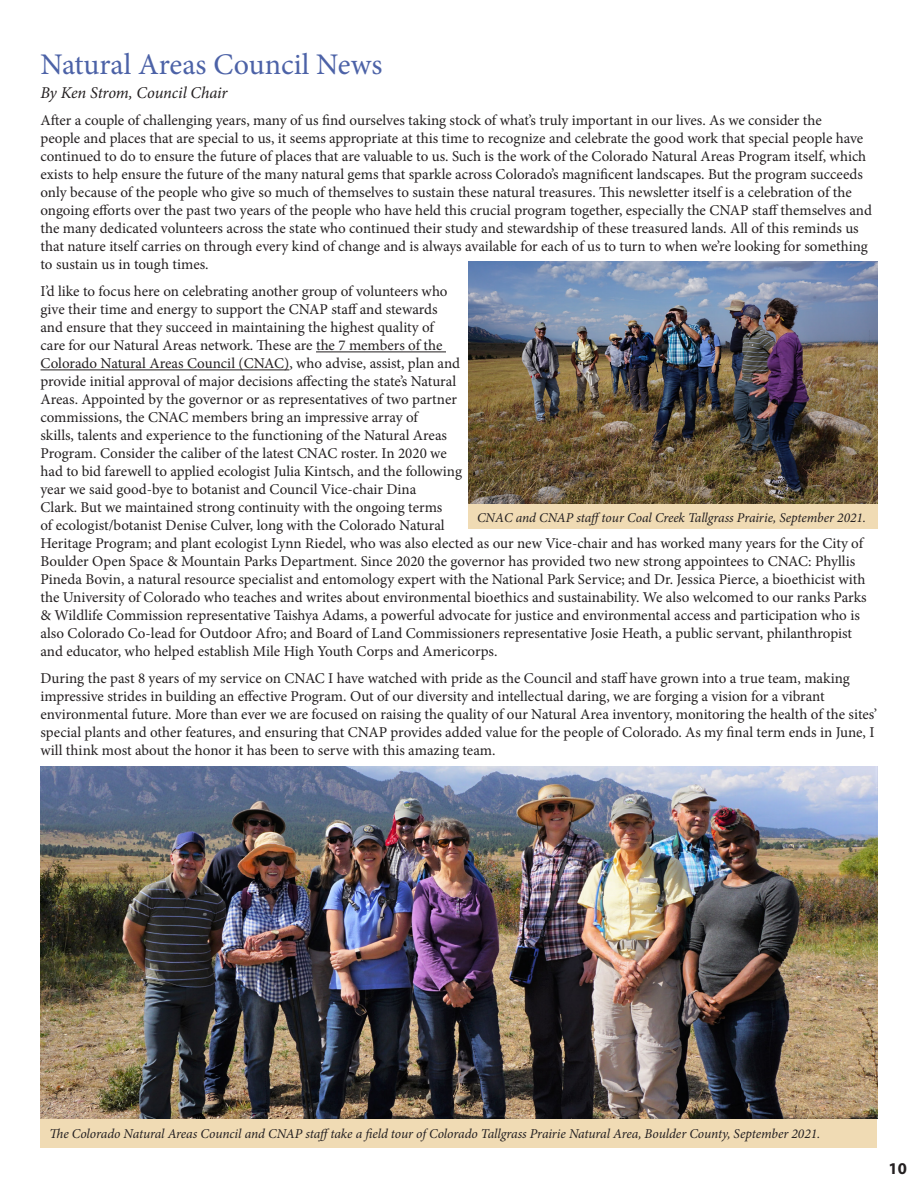
<style>
.page{position:relative;width:918px;height:1188px;background:#fff}
.page>*{position:absolute;margin:0;border:0;box-sizing:border-box;transform-origin:0 0}
.t1{font:30px "Minion Pro";color:#4c62a7}
.t2{font:italic 16.5px "Minion Pro";letter-spacing:-.01em;color:#231f20}
.t3{font:700 16.5px "Myriad Pro";color:#231f20}
.t4{font:15px/18px "Minion Pro";letter-spacing:-.005em;color:#231f20}
.t5{font:italic 13.5px "Minion Pro";letter-spacing:-.01em;color:#231f20}
</style>
<div class="page">
<hr style="left:316px;top:352px;width:130px;height:1px;background:#231f20">
<hr style="left:40px;top:370px;width:249px;height:1px;background:#231f20">
<div style="left:40px;top:1119px;width:838px;height:29px;background:#f0dbb4"></div>
<img style="left:40px;top:767px;width:837px;height:352px">
<img style="left:468px;top:262px;width:410px;height:242px">
<div style="left:468px;top:504px;width:410px;height:25px;background:#f0dbb4"></div>
<p class="t1" style="left:40px;top:45px;width:343px">Natural Areas Council News</p>
<p class="t2" style="left:40px;top:82px;width:189px">By Ken Strom, Council Chair</p>
<p class="t4" style="left:40px;top:112px;width:833px">After a couple of challenging years, many of us find ourselves taking stock of what’s truly important in our lives. As we consider the<br>people and places that are special to us, it seems appropriate at this time to recognize and celebrate the good work that special people have continued to do to ensure the future of places that are valuable to us. Such is the work of the Colorado Natural Areas Program itself, which exists to help ensure the future of the many natural gems that sparkle across Colorado’s magnificent landscapes. But the program succeeds only because of the people who give so much of themselves to sustain these natural treasures. This newsletter itself is a celebration of the ongoing efforts over the past two years of the people who have held this crucial program together, especially the CNAP staff themselves and the many dedicated volunteers across the state who continued their study and stewardship of these treasured lands. All of this reminds us that nature itself carries on through every kind of change and is always available for each of us to turn to when we’re looking for something to sustain us in tough times.</p>
<p class="t4" style="left:40px;top:283px;width:828px">I’d like to focus here on celebrating another group of volunteers who<br>give their time and energy to support the CNAP staff and stewards<br>and ensure that they succeed in maintaining the highest quality of<br>care for our Natural Areas network. These are the 7 members of the<br>Colorado Natural Areas Council (CNAC), who advise, assist, plan and<br>provide initial approval of major decisions affecting the state’s Natural<br>Areas. Appointed by the governor or as representatives of two partner<br>commissions, the CNAC members bring an impressive array of<br>skills, talents and experience to the functioning of the Natural Areas<br>Program. Consider the caliber of the latest CNAC roster. In 2020 we<br>had to bid farewell to applied ecologist Julia Kintsch, and the following<br>year we said good-bye to botanist and Council Vice-chair Dina<br>Clark. But we maintained strong continuity with the ongoing terms<br>of ecologist/botanist Denise Culver, long with the Colorado Natural<br>Heritage Program; and plant ecologist Lynn Riedel, who was also elected as our new Vice-chair and has worked many years for the City of Boulder Open Space &amp; Mountain Parks Department. Since 2020 the governor has provided two new strong appointees to CNAC: Phyllis Pineda Bovin, a natural resource specialist and entomology expert with the National Park Service; and Dr. Jessica Pierce, a bioethicist with the University of Colorado who teaches and writes about environmental bioethics and sustainability. We also welcomed to our ranks Parks &amp; Wildlife Commission representative Taishya Adams, a powerful advocate for justice and environmental access and participation who is also Colorado Co-lead for Outdoor Afro; and Board of Land Commissioners representative Josie Heath, a public servant, philanthropist and educator, who helped establish Mile High Youth Corps and Americorps.</p>
<p class="t4" style="left:40px;top:670px;width:838px">During the past 8 years of my service on CNAC I have watched with pride as the Council and staff have grown into a true team, making impressive strides in building an effective Program. Out of our diversity and intellectual daring, we are forging a vision for a vibrant environmental future. More than ever we are focused on raising the quality of our Natural Area inventory, monitoring the health of the sites’ special plants and other features, and ensuring that CNAP provides added value for the people of Colorado. As my final term ends in June, I will think most about the honor it has been to serve with this amazing team.</p>
<p class="t5" style="left:477px;top:508px;width:391px">CNAC and CNAP stafftour Coal Creek Tallgrass Prairie, September 2021.</p>
<p class="t5" style="left:50px;top:1124px;width:772px">The Colorado Natural Areas Council and CNAP stafftake a field tour of Colorado Tallgrass Prairie Natural Area, Boulder County, September 2021.</p>
<p class="t3" style="left:889px;top:1158px;width:20px">10</p>
</div>
